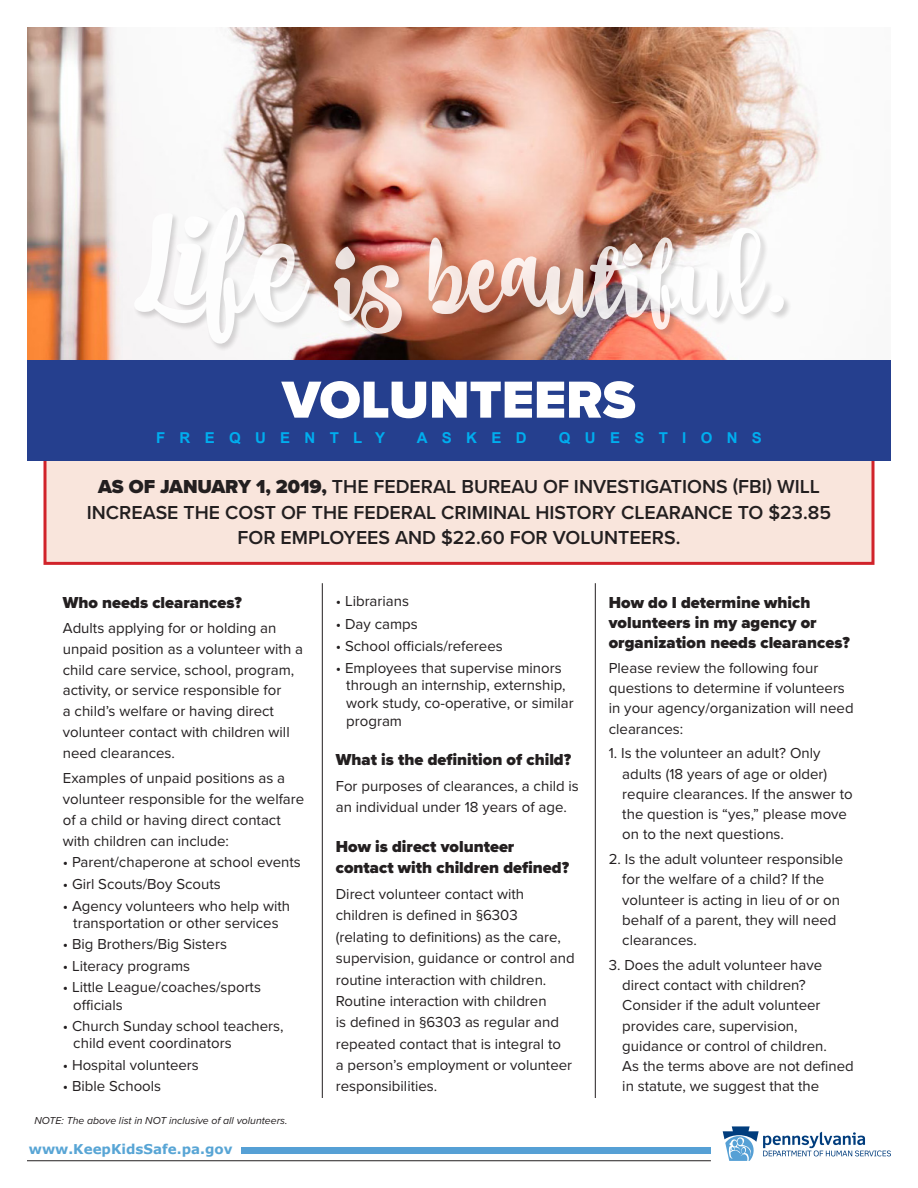
<style>
.page{position:relative;width:918px;height:1188px;background:#fff}
.page>*{position:absolute;margin:0;border:0;box-sizing:border-box;transform-origin:0 0}
.t1{font:900 54px "Proxima Nova";color:#fff}
.t2{font:600 19.5px/25.5px "Proxima Nova";color:#231f20;text-align:center}
.t3{font:900 16.5px/20.2px "Proxima Nova";color:#231f20}
.t4{font:15px/20.2px "Proxima Nova";color:#231f20}
.t5{font:700 15px "Arial";letter-spacing:.955em;color:#00aeef}
.t6{font:700 13.5px "Verdana";color:#58a5d5}
.t7{font:italic 10.5px "Proxima Nova";color:#231f20}
.s1{font-weight:900}
</style>
<div class="page">
<div style="left:44px;top:457px;width:830px;height:108px;background:#f9e5dc;border:3px solid #d1232a"></div>
<img style="left:27px;top:27px;width:794px;height:333px">
<div style="left:241px;top:1148px;width:470px;height:6px;background:#56a0d5"></div>
<hr style="left:27px;top:1160px;width:684px;height:1px;background:#231f20">
<svg style="left:723px;top:1126px;width:168px;height:35px"></svg>
<div style="left:737px;top:1138px;width:6px;height:7px;background:#56a0d5;border-radius:50%"></div>
<hr style="left:322px;top:583px;width:1px;height:515px;background:#231f20">
<hr style="left:595px;top:583px;width:1px;height:515px;background:#231f20">
<div style="left:134px;top:206px;width:658px;height:146px;background:#231f20;opacity:.21"></div>
<img style="left:429px;top:228px;width:355px;height:102px">
<img style="left:334px;top:247px;width:68px;height:87px">
<svg style="left:134px;top:206px;width:176px;height:138px"></svg>
<div style="left:27px;top:360px;width:864px;height:101px;background:#253f8e"></div>
<p class="t1" style="left:282px;top:359px;width:355px">VOLUNTEERS</p>
<p class="t5" style="left:156px;top:427px;width:231px">FREQUENTLY</p>
<p class="t5" style="left:417px;top:427px;width:111px">ASKED</p>
<p class="t5" style="left:559px;top:427px;width:204px">QUESTIONS</p>
<p class="t2" style="left:87px;top:474px;width:746px"><span class="s1">AS OF JANUARY 1, 2019,</span> THE FEDERAL BUREAU OF INVESTIGATIONS (FBI) WILL<br>INCREASE THE COST OF THE FEDERAL CRIMINAL HISTORY CLEARANCE TO $23.85<br>FOR EMPLOYEES AND $22.60 FOR VOLUNTEERS.</p>
<p class="t3" style="left:63px;top:592px;width:181px">Who needs clearances?</p>
<p class="t4" style="left:63px;top:617px;width:242px;line-height:20.9px">Adults applying for or holding an unpaid position as a volunteer with a child care service, school, program, activity, or service responsible for<br>a child’s welfare or having direct volunteer contact with children will need clearances.</p>
<p class="t4" style="left:63px;top:767px;width:243px;line-height:20.9px">Examples of unpaid positions as a volunteer responsible for the welfare of a child or having direct contact with children can include:</p>
<p class="t4" style="left:63px;top:852px;width:240px">• Parent/chaperone at school events</p>
<p class="t4" style="left:63px;top:873px;width:160px">• Girl Scouts/Boy Scouts</p>
<p class="t4" style="left:63px;top:896px;width:229px;line-height:17.1px;text-align:center">• Agency volunteers who help with transportation or other services</p>
<p class="t4" style="left:63px;top:934px;width:166px">• Big Brothers/Big Sisters</p>
<p class="t4" style="left:63px;top:955px;width:129px">• Literacy programs</p>
<p class="t4" style="left:73px;top:978px;width:189px;line-height:17.1px;text-indent:-10px">• Little League/coaches/sports officials</p>
<p class="t4" style="left:73px;top:1017px;width:212px;line-height:17.1px;text-indent:-10px">• Church Sunday school teachers, child event coordinators</p>
<p class="t4" style="left:63px;top:1054px;width:138px">• Hospital volunteers</p>
<p class="t4" style="left:63px;top:1076px;width:100px">• Bible Schools</p>
<p class="t7" style="left:34px;top:1113px;width:254px">NOTE: The above list in NOT inclusive of all volunteers.</p>
<p class="t6" style="left:29px;top:1140px;width:205px">www.KeepKidsSafe.pa.gov</p>
<p class="t4" style="left:336px;top:591px;width:75px">• Librarians</p>
<p class="t4" style="left:336px;top:613px;width:83px">• Day camps</p>
<p class="t4" style="left:336px;top:635px;width:168px">• School officials/referees</p>
<p class="t4" style="left:346px;top:658px;width:229px;line-height:17.7px;text-indent:-10px">• Employees that supervise minors through an internship, externship, work study, co-operative, or similar program</p>
<p class="t3" style="left:336px;top:749px;width:237px">What is the definition of child?</p>
<p class="t4" style="left:336px;top:775px;width:245px;line-height:21.5px">For purposes of clearances, a child is an individual under 18 years of age.</p>
<p class="t3" style="left:336px;top:835px;width:235px;line-height:21.5px">How is direct volunteer contact with children defined?</p>
<p class="t4" style="left:336px;top:883px;width:240px;line-height:21.5px">Direct volunteer contact with children is defined in §6303<br>(relating to definitions) as the care, supervision, guidance or control and routine interaction with children.<br>Routine interaction with children<br>is defined in §6303 as regular and repeated contact that is integral to<br>a person’s employment or volunteer responsibilities.</p>
<p class="t3" style="left:609px;top:592px;width:243px">How do I determine which volunteers in my agency or organization needs clearances?</p>
<p class="t4" style="left:609px;top:657px;width:246px">Please review the following four questions to determine if volunteers in your agency/organization will need clearances:</p>
<p class="t4" style="left:622px;top:743px;width:232px;text-indent:-14px">1. Is the volunteer an adult? Only adults (18 years of age or older) require clearances. If the answer to the question is “yes,” please move on to the next questions.</p>
<p class="t4" style="left:622px;top:848px;width:223px;text-indent:-14px">2. Is the adult volunteer responsible for the welfare of a child? If the volunteer is acting in lieu of or on behalf of a parent, they will need clearances.</p>
<p class="t4" style="left:622px;top:954px;width:233px;text-indent:-14px">3. Does the adult volunteer have direct contact with children?<br>Consider if the adult volunteer provides care, supervision, guidance or control of children.<br>As the terms above are not defined in statute, we suggest that the</p>
</div>
